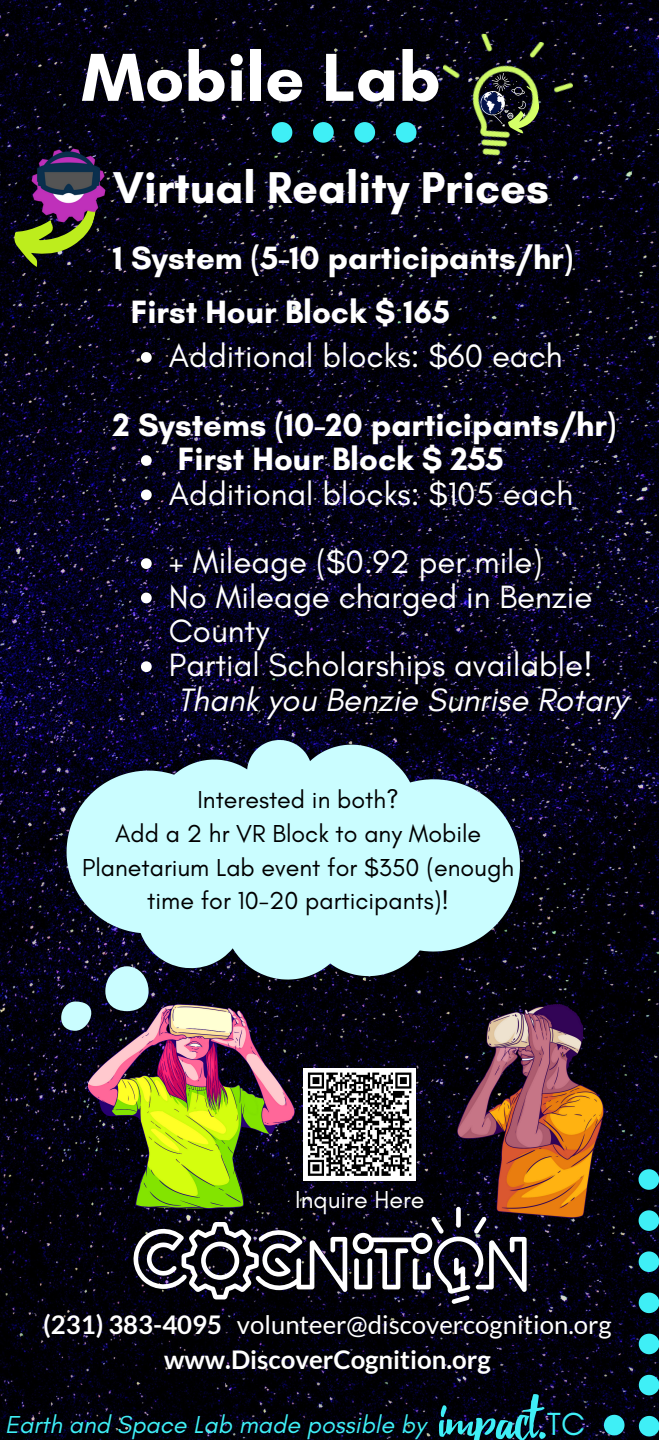
<style>
.page{position:relative;width:659px;height:1440px;background:#fff}
.page>*{position:absolute;margin:0;border:0;box-sizing:border-box;transform-origin:0 0}
.t1{font:700 69px "Glacial Indifference";color:#fff}
.t2{font:700 45.5px "Glacial Indifference";color:#fff}
.t3{font:33px/34.2px "Glacial Indifference";color:#fff}
.t4{font:700 33px "Glacial Indifference";color:#fff}
.t5{font:32.5px "Glacial Indifference";color:#3feff6}
.t6{font:25.75px "Lato";color:#fff}
.t7{font:700 25.75px "Lato";color:#fff}
.t8{font:25px/33.8px "Glacial Indifference";color:#000;text-align:center}
.t9{font:italic 25px "Glacial Indifference";color:#3feff6}
.t10{font:25px "Glacial Indifference";color:#fff}
.s1{font-style:italic}
.s2{font-weight:700}
</style>
<div class="page">
<img style="left:0;top:0;width:658px;height:1440px">
<svg style="left:602px;top:1414px;width:23px;height:22px"></svg>
<svg style="left:638px;top:1169px;width:20px;height:267px;background:#1b666f"></svg>
<svg style="left:8px;top:164px;width:95px;height:114px;background:#2f3a13"></svg>
<img style="left:24px;top:141px;width:89px;height:88px">
<svg style="left:133px;top:1217px;width:393px;height:87px"></svg>
<img style="left:457px;top:1004px;width:146px;height:214px">
<div style="left:105px;top:966px;width:43px;height:45px;background:#cafdff;border-radius:21px"></div>
<svg style="left:61px;top:1002px;width:30px;height:29px"></svg>
<svg style="left:66px;top:740px;width:453px;height:240px;background:#9ac0c7"></svg>
<img style="left:88px;top:1004px;width:206px;height:204px">
<img style="left:414px;top:0;width:189px;height:179px">
<img style="left:431px;top:28px;width:147px;height:136px">
<svg style="left:476px;top:73px;width:66px;height:62px;background:#48543a"></svg>
<svg style="left:271px;top:122px;width:145px;height:21px;background:#1d6a72"></svg>
<div style="left:303px;top:1068px;width:112px;height:112px;background:#fff"></div>
<svg style="left:307px;top:1072px;width:105px;height:104px"></svg>
<svg style="left:438px;top:1394px;width:107px;height:46px;background:#12404c"></svg>
<svg style="left:141px;top:352px;width:10px;height:11px"></svg>
<svg style="left:141px;top:455px;width:10px;height:11px"></svg>
<svg style="left:141px;top:490px;width:10px;height:10px"></svg>
<svg style="left:141px;top:558px;width:10px;height:11px"></svg>
<svg style="left:141px;top:593px;width:10px;height:10px"></svg>
<svg style="left:141px;top:661px;width:10px;height:11px"></svg>
<p class="t1" style="left:81px;top:35px;width:360px">Mobile Lab</p>
<p class="t2" style="left:113px;top:160px;width:437px">Virtual Reality Prices</p>
<p class="t4" style="left:113px;top:238px;width:461px">1 System (5-10 participants/hr)</p>
<p class="t4" style="left:131px;top:292px;width:320px">First Hour Block $ 165</p>
<p class="t3" style="left:169px;top:338px;width:395px">Additional blocks: $60 each</p>
<p class="t4" style="left:113px;top:404px;width:504px">2 Systems (10-20 participants/hr)</p>
<p class="t4" style="left:178px;top:439px;width:327px">First Hour Block $ 255</p>
<p class="t3" style="left:169px;top:476px;width:405px">Additional blocks: $105 each</p>
<p class="t3" style="left:169px;top:545px;width:375px">+ Mileage ($0.92 per mile)</p>
<p class="t3" style="left:169px;top:579px;width:424px">No Mileage charged in Benzie<br>County</p>
<p class="t3" style="left:169px;top:648px;width:459px">Partial Scholarships available!<br><span class="s1">Thank you Benzie Sunrise Rotary</span></p>
<p class="t8" style="left:197px;top:782px;width:203px">Interested in both?</p>
<p class="t8" style="left:82px;top:816px;width:433px">Add a 2 hr VR Block to any Mobile<br>Planetarium Lab event for $350 (enough time for 10-20 participants)!</p>
<p class="t10" style="left:295px;top:1185px;width:131px">Inquire Here</p>
<p class="t6" style="left:43px;top:1309px;width:569px"><span class="s2">(231) 383-4095</span> volunteer@discovercognition.org</p>
<p class="t7" style="left:164px;top:1344px;width:328px">www.DiscoverCognition.org</p>
<p class="t9" style="left:5px;top:1409px;width:421px">Earth and Space Lab made possible by</p>
<p class="t5" style="left:546px;top:1404px;width:39px">TC</p>
</div>
